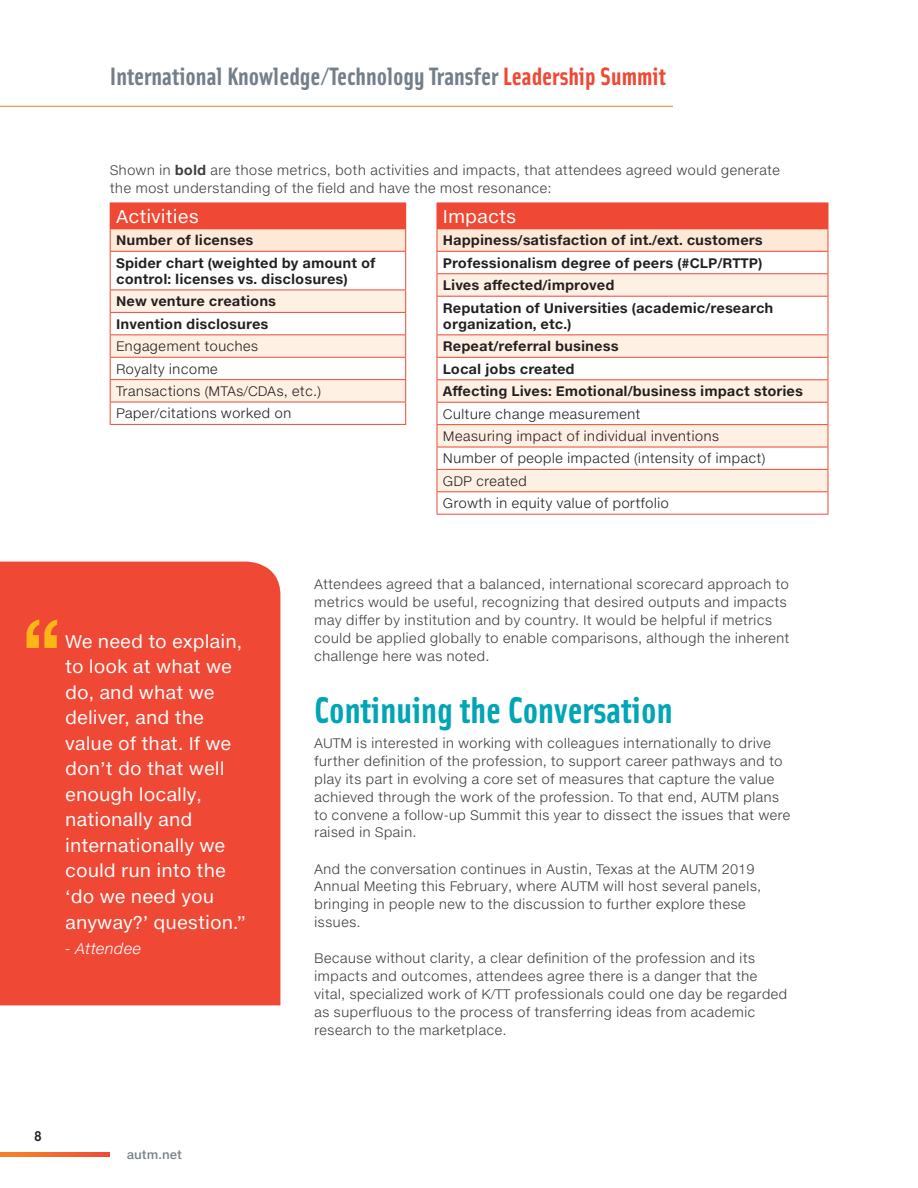
<style>
.page{position:relative;width:918px;height:1188px;background:#fff}
.page>*{position:absolute;margin:0;border:0;box-sizing:border-box;transform-origin:0 0}
.t1{font:700 37.5px "Solex OT";color:#00a5b6}
.t2{font:700 25.2px "Solex OT";color:#727f8a}
.t3{font:18px/25.5px "Helvetica Neuee Text Std";color:#fff}
.t4{font:italic 300 15px "Helvetica Neuee Text Std";color:#fff}
.t5{font:700 13.65px "Helvetica Neuee Text Std";color:#231f20;scale:.85 1}
.t6{font:300 13.5px/18px "Helvetica Neuee Text Std";color:#3e3e3f}
.t7{font:700 13.5px/22.5px "Helvetica Neuee Text Std";color:#231f20}
.t8{font:300 13.5px/22.4px "Helvetica Neuee Text Std";color:#231f20}
.t9{font:500 12px "Helvetica Neuee Text Std";color:#727f8a}
.s1{color:#ef4835}
.s2{font-weight:700}
</style>
<div class="page">
<svg style="left:0;top:1152px;width:110px;height:5px"></svg>
<hr style="left:0;top:106px;width:673px;height:1px;background:#f47f2a">
<div style="left:110px;top:203px;width:296px;height:26px;background:#ef4835"></div>
<div style="left:110px;top:229px;width:296px;height:22px;background:#fee8d6"></div>
<svg style="left:110px;top:229px;width:1px;height:22px"></svg>
<svg style="left:405px;top:229px;width:1px;height:22px"></svg>
<hr style="left:110px;top:251px;width:296px;height:1px;background:#ef4835">
<hr style="left:110px;top:252px;width:1px;height:38px;background:#ef4835">
<hr style="left:405px;top:252px;width:1px;height:38px;background:#ef4835">
<svg style="left:110px;top:290px;width:296px;height:134px"></svg>
<hr style="left:110px;top:424px;width:296px;height:1px;background:#ef4835">
<div style="left:437px;top:203px;width:391px;height:26px;background:#ef4835"></div>
<div style="left:437px;top:229px;width:391px;height:22px;background:#fee8d6"></div>
<svg style="left:438px;top:274px;width:390px;height:217px;fill:#fef0e3"></svg>
<hr style="left:437px;top:251px;width:391px;height:1px;background:#ef4835">
<hr style="left:437px;top:273px;width:391px;height:1px;background:#ef4835">
<svg style="left:437px;top:229px;width:1px;height:67px"></svg>
<svg style="left:828px;top:203px;width:1px;height:93px"></svg>
<hr style="left:437px;top:296px;width:391px;height:1px;background:#ef4835">
<hr style="left:437px;top:297px;width:1px;height:37px;background:#ef4835">
<hr style="left:828px;top:297px;width:1px;height:37px;background:#ef4835">
<hr style="left:437px;top:334px;width:391px;height:1px;background:#ef4835">
<hr style="left:437px;top:357px;width:391px;height:1px;background:#ef4835">
<hr style="left:437px;top:379px;width:391px;height:1px;background:#ef4835">
<hr style="left:437px;top:402px;width:391px;height:1px;background:#ef4835">
<hr style="left:437px;top:424px;width:391px;height:1px;background:#ef4835">
<hr style="left:437px;top:447px;width:391px;height:1px;background:#ef4835">
<hr style="left:437px;top:469px;width:391px;height:1px;background:#ef4835">
<hr style="left:437px;top:491px;width:391px;height:1px;background:#ef4835">
<svg style="left:437px;top:335px;width:1px;height:179px"></svg>
<svg style="left:828px;top:335px;width:1px;height:179px"></svg>
<hr style="left:437px;top:514px;width:391px;height:1px;background:#ef4835">
<div style="left:0;top:562px;width:280px;height:443px;background:#ef4835"></div>
<svg style="left:27px;top:620px;width:30px;height:28px"></svg>
<h2 class="t2" style="left:110px;top:60px;width:558px">International Knowledge/Technology Transfer <span class="s1">Leadership Summit</span></h2>
<p class="t6" style="left:110px;top:161px;width:672px">Shown in <span class="s2">bold</span> are those metrics, both activities and impacts, that attendees agreed would generate the most understanding of the field and have the most resonance:</p>
<h3 class="t3" style="left:116px;top:203px;width:84px">Activities</h3>
<p class="t7" style="left:116px;top:229px;width:261px">Number of licenses<br>Spider chart (weighted by amount of</p>
<p class="t7" style="left:116px;top:268px;width:233px">control: licenses vs. disclosures)<br>New venture creations<br>Invention disclosures</p>
<p class="t8" style="left:116px;top:335px;width:207px">Engagement touches<br>Royalty income<br>Transactions (MTAs/CDAs, etc.)<br>Paper/citations worked on</p>
<h3 class="t3" style="left:443px;top:203px;width:75px">Impacts</h3>
<p class="t7" style="left:443px;top:229px;width:332px">Happiness/satisfaction of int./ext. customers Professionalism degree of peers (#CLP/RTTP)<br>Lives affected/improved<br>Reputation of Universities (academic/research</p>
<p class="t7" style="left:443px;top:313px;width:362px">organization, etc.)<br>Repeat/referral business<br>Local jobs created<br>Affecting Lives: Emotional/business impact stories</p>
<p class="t8" style="left:443px;top:402px;width:324px">Culture change measurement<br>Measuring impact of individual inventions Number of people impacted (intensity of impact)<br>GDP created<br>Growth in equity value of portfolio</p>
<h3 class="t3" style="left:65px;top:628px;width:182px">We need to explain, to look at what we do, and what we deliver, and the value of that. If we don’t do that well enough locally, nationally and internationally we could run into the ‘do we need you anyway?’ question.”</h3>
<p class="t4" style="left:65px;top:939px;width:78px">- Attendee</p>
<p class="t6" style="left:314px;top:575px;width:477px">Attendees agreed that a balanced, international scorecard approach to metrics would be useful, recognizing that desired outputs and impacts may differ by institution and by country. It would be helpful if metrics could be applied globally to enable comparisons, although the inherent challenge here was noted.</p>
<h1 class="t1" style="left:314px;top:685px;width:360px">Continuing the Conversation</h1>
<p class="t6" style="left:314px;top:733px;width:478px">AUTM is interested in working with colleagues internationally to drive further definition of the profession, to support career pathways and to play its part in evolving a core set of measures that capture the value achieved through the work of the profession. To that end, AUTM plans to convene a follow-up Summit this year to dissect the issues that were raised in Spain.</p>
<p class="t6" style="left:314px;top:859px;width:449px">And the conversation continues in Austin, Texas at the AUTM 2019<br>Annual Meeting this February, where AUTM will host several panels, bringing in people new to the discussion to further explore these issues.</p>
<p class="t6" style="left:314px;top:949px;width:475px">Because without clarity, a clear definition of the profession and its impacts and outcomes, attendees agree there is a danger that the vital, specialized work of K/TT professionals could one day be regarded as superfluous to the process of transferring ideas from academic research to the marketplace.</p>
<p class="t5" style="left:34px;top:1128px;width:10px">8</p>
<p class="t9" style="left:127px;top:1147px;width:57px">autm.net</p>
</div>
